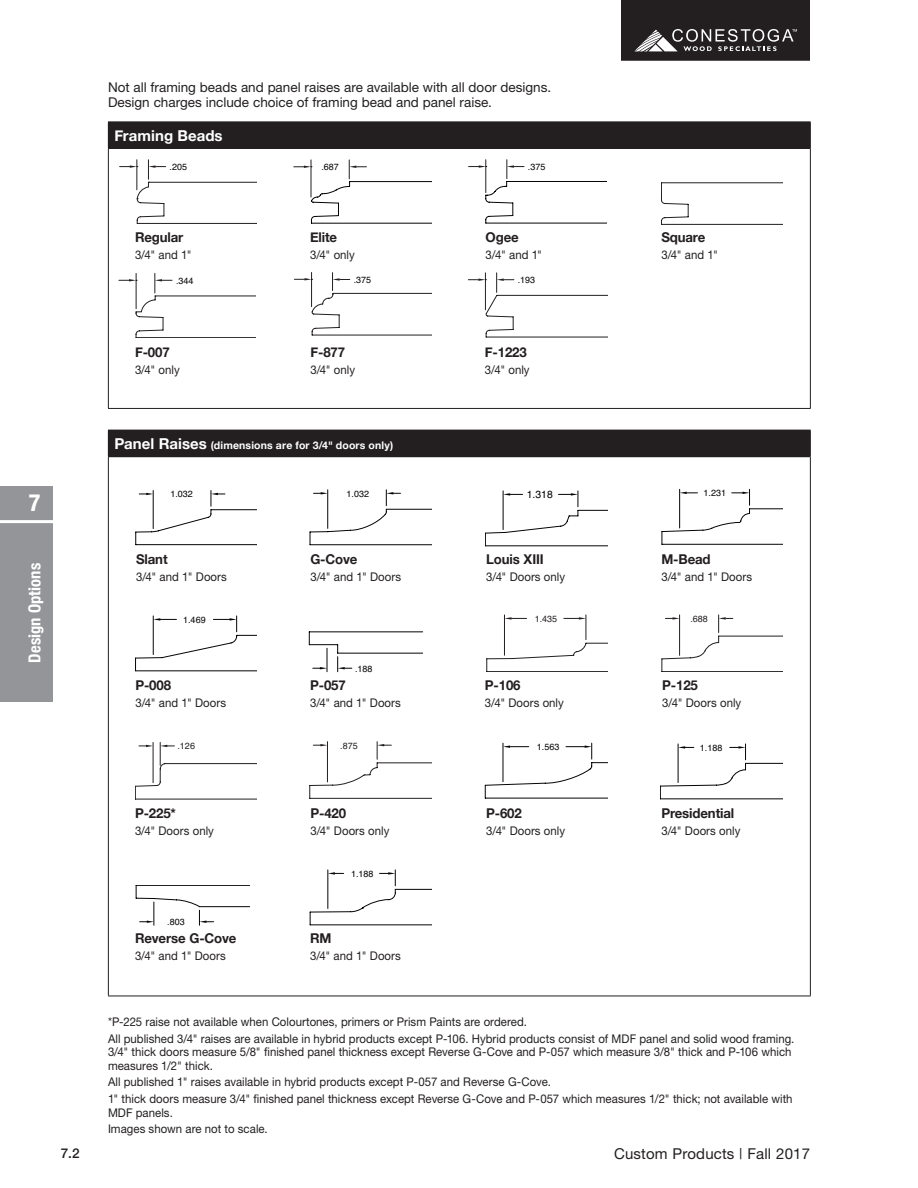
<style>
.page{position:relative;width:918px;height:1188px;background:#fff}
.page>*{position:absolute;margin:0;border:0;box-sizing:border-box;transform-origin:0 0}
.t1{font:700 condensed 24px "Helvetica Neue";color:#fff}
.t2{font:700 condensed 16.5px "Helvetica Neue";color:#fff}
.t3{font:15px "Helvetica Neue";letter-spacing:.01em;color:#231f20}
.t4{font:700 15px "Helvetica Neue";letter-spacing:.005em;color:#fff}
.t5{font:700 13.5px "Helvetica Neue";letter-spacing:-.01em;color:#231f20}
.t6{font:13.5px/15px "Helvetica Neue";color:#231f20}
.t7{font:500 13.5px "Helvetica Neue";color:#231f20}
.t8{font:12px/16.8px "Helvetica Neue";letter-spacing:.005em;color:#231f20;scale:.95 1}
.t9{font:700 10.5px "Helvetica Neue";letter-spacing:.015em;color:#fff}
.t10{font:10.5px "Helvetica";color:#040503}
.t11{font:9px "Helvetica";color:#040503}
.t12{font:9px "Helvetica";color:#231f20}
.s1{font-size:15px}
</style>
<div class="page">
<svg style="left:621px;top:0;width:189px;height:61px;background:#363334"></svg>
<div style="left:0;top:486px;width:53px;height:216px;background:#939598"></div>
<hr style="left:0;top:520px;width:61px;height:3px;background:#fff">
<div style="left:108px;top:122px;width:702px;height:26px;background:#231f20"></div>
<svg style="left:810px;top:122px;width:1px;height:26px"></svg>
<hr style="left:108px;top:148px;width:703px;height:1px;background:#231f20">
<hr style="left:108px;top:149px;width:1px;height:259px;background:#231f20">
<hr style="left:810px;top:149px;width:1px;height:259px;background:#231f20">
<hr style="left:108px;top:408px;width:703px;height:1px;background:#231f20">
<div style="left:108px;top:430px;width:702px;height:27px;background:#231f20"></div>
<svg style="left:810px;top:430px;width:1px;height:26px"></svg>
<hr style="left:108px;top:456px;width:703px;height:1px;background:#231f20">
<hr style="left:108px;top:457px;width:1px;height:539px;background:#231f20">
<hr style="left:810px;top:457px;width:1px;height:539px;background:#231f20">
<hr style="left:108px;top:996px;width:703px;height:1px;background:#231f20">
<svg style="left:135px;top:616px;width:121px;height:55px"></svg>
<svg style="left:310px;top:490px;width:122px;height:55px"></svg>
<svg style="left:485px;top:491px;width:122px;height:55px"></svg>
<hr style="left:503px;top:491px;width:1px;height:39px;background:#040503">
<svg style="left:135px;top:742px;width:121px;height:57px"></svg>
<svg style="left:136px;top:885px;width:114px;height:40px"></svg>
<svg style="left:662px;top:615px;width:121px;height:57px"></svg>
<svg style="left:660px;top:744px;width:123px;height:55px"></svg>
<svg style="left:662px;top:489px;width:121px;height:56px"></svg>
<svg style="left:469px;top:160px;width:137px;height:63px"></svg>
<svg style="left:468px;top:273px;width:139px;height:64px"></svg>
<svg style="left:120px;top:160px;width:136px;height:64px"></svg>
<svg style="left:119px;top:273px;width:137px;height:65px"></svg>
<svg style="left:661px;top:182px;width:122px;height:42px"></svg>
<svg style="left:294px;top:160px;width:138px;height:64px"></svg>
<hr style="left:311px;top:272px;width:1px;height:35px;background:#231f20">
<svg style="left:294px;top:273px;width:138px;height:62px"></svg>
<svg style="left:135px;top:491px;width:121px;height:54px"></svg>
<svg style="left:309px;top:742px;width:123px;height:57px"></svg>
<svg style="left:310px;top:870px;width:122px;height:55px"></svg>
<hr style="left:309px;top:631px;width:114px;height:1px;background:#040503">
<hr style="left:338px;top:653px;width:85px;height:1px;background:#040503">
<svg style="left:309px;top:632px;width:43px;height:40px"></svg>
<svg style="left:486px;top:615px;width:121px;height:57px"></svg>
<svg style="left:485px;top:743px;width:122px;height:55px"></svg>
<p class="t6" style="left:108px;top:79px;width:445px">Not all framing beads and panel raises are available with all door designs.<br>Design charges include choice of framing bead and panel raise.</p>
<p class="t4" style="left:114px;top:126px;width:110px">Framing Beads</p>
<p class="t11" style="left:170px;top:160px;width:19px">.205</p>
<p class="t11" style="left:321px;top:160px;width:19px">.687</p>
<p class="t11" style="left:528px;top:160px;width:19px">.375</p>
<p class="t5" style="left:135px;top:229px;width:50px">Regular</p>
<p class="t8" style="left:135px;top:247px;width:61px">3/4" and 1"</p>
<p class="t5" style="left:310px;top:229px;width:29px">Elite</p>
<p class="t8" style="left:310px;top:247px;width:49px">3/4" only</p>
<p class="t5" style="left:486px;top:229px;width:35px">Ogee</p>
<p class="t8" style="left:486px;top:247px;width:61px">3/4" and 1"</p>
<p class="t11" style="left:176px;top:274px;width:19px">.344</p>
<p class="t11" style="left:354px;top:273px;width:19px">.375</p>
<p class="t11" style="left:518px;top:273px;width:19px">.193</p>
<p class="t5" style="left:661px;top:229px;width:45px">Square</p>
<p class="t8" style="left:661px;top:247px;width:61px">3/4" and 1"</p>
<p class="t5" style="left:135px;top:344px;width:36px">F-007</p>
<p class="t8" style="left:135px;top:362px;width:49px">3/4" only</p>
<p class="t5" style="left:310px;top:344px;width:36px">F-877</p>
<p class="t8" style="left:310px;top:362px;width:49px">3/4" only</p>
<p class="t5" style="left:485px;top:344px;width:43px">F-1223</p>
<p class="t8" style="left:485px;top:362px;width:49px">3/4" only</p>
<h1 class="t1" style="left:29px;top:488px;width:13px">7</h1>
<h2 class="t2" style="left:25px;top:663px;width:101px;rotate:-90deg">Design Options</h2>
<p class="t9" style="left:114px;top:439px;width:280px"><span class="s1">Panel Raises</span> (dimensions are for 3/4" doors only)</p>
<p class="t11" style="left:170px;top:487px;width:24px">1.032</p>
<p class="t11" style="left:347px;top:487px;width:24px">1.032</p>
<p class="t10" style="left:527px;top:486px;width:28px">1.318</p>
<p class="t5" style="left:136px;top:551px;width:33px">Slant</p>
<p class="t8" style="left:136px;top:568px;width:97px">3/4" and 1" Doors</p>
<p class="t5" style="left:310px;top:551px;width:49px">G-Cove</p>
<p class="t8" style="left:310px;top:568px;width:97px">3/4" and 1" Doors</p>
<p class="t5" style="left:486px;top:551px;width:59px">Louis XIII</p>
<p class="t8" style="left:486px;top:568px;width:85px">3/4" Doors only</p>
<p class="t11" style="left:183px;top:613px;width:24px">1.469</p>
<p class="t12" style="left:535px;top:612px;width:24px">1.435</p>
<p class="t11" style="left:355px;top:662px;width:19px">.188</p>
<p class="t5" style="left:135px;top:677px;width:37px">P-008</p>
<p class="t8" style="left:135px;top:694px;width:97px">3/4" and 1" Doors</p>
<p class="t5" style="left:310px;top:677px;width:37px">P-057</p>
<p class="t8" style="left:310px;top:694px;width:97px">3/4" and 1" Doors</p>
<p class="t5" style="left:485px;top:677px;width:37px">P-106</p>
<p class="t8" style="left:485px;top:694px;width:85px">3/4" Doors only</p>
<p class="t12" style="left:177px;top:739px;width:19px">.126</p>
<p class="t12" style="left:340px;top:739px;width:19px">.875</p>
<p class="t11" style="left:537px;top:740px;width:24px">1.563</p>
<p class="t11" style="left:704px;top:486px;width:24px">1.231</p>
<p class="t5" style="left:661px;top:551px;width:51px">M-Bead</p>
<p class="t8" style="left:661px;top:568px;width:97px">3/4" and 1" Doors</p>
<p class="t12" style="left:690px;top:612px;width:19px">.688</p>
<p class="t5" style="left:662px;top:677px;width:37px">P-125</p>
<p class="t8" style="left:662px;top:694px;width:85px">3/4" Doors only</p>
<p class="t11" style="left:700px;top:741px;width:24px">1.188</p>
<p class="t5" style="left:135px;top:805px;width:42px">P-225*</p>
<p class="t8" style="left:135px;top:822px;width:85px">3/4" Doors only</p>
<p class="t11" style="left:167px;top:915px;width:19px">.803</p>
<p class="t5" style="left:135px;top:930px;width:103px">Reverse G-Cove</p>
<p class="t8" style="left:135px;top:948px;width:97px">3/4" and 1" Doors</p>
<p class="t5" style="left:310px;top:805px;width:37px">P-420</p>
<p class="t8" style="left:310px;top:822px;width:85px">3/4" Doors only</p>
<p class="t11" style="left:351px;top:867px;width:24px">1.188</p>
<p class="t5" style="left:310px;top:930px;width:23px">RM</p>
<p class="t8" style="left:310px;top:948px;width:97px">3/4" and 1" Doors</p>
<p class="t5" style="left:486px;top:805px;width:37px">P-602</p>
<p class="t8" style="left:486px;top:822px;width:85px">3/4" Doors only</p>
<p class="t5" style="left:661px;top:805px;width:74px">Presidential</p>
<p class="t8" style="left:661px;top:822px;width:85px">3/4" Doors only</p>
<p class="t8" style="left:108px;top:1013px;width:724px">*P-225 raise not available when Colourtones, primers or Prism Paints are ordered.<br>All published 3/4" raises are available in hybrid products except P-106. Hybrid products consist of MDF panel and solid wood framing.</p>
<p class="t8" style="left:108px;top:1045px;width:721px;line-height:13.5px">3/4" thick doors measure 5/8" finished panel thickness except Reverse G-Cove and P-057 which measure 3/8" thick and P-106 which measures 1/2" thick.</p>
<p class="t8" style="left:108px;top:1074px;width:722px">All published 1" raises available in hybrid products except P-057 and Reverse G-Cove.<br>1" thick doors measure 3/4" finished panel thickness except Reverse G-Cove and P-057 which measures 1/2" thick; not available with</p>
<p class="t8" style="left:108px;top:1104px;width:170px">MDF panels.<br>Images shown are not to scale.</p>
<p class="t7" style="left:61px;top:1145px;width:20px">7.2</p>
<p class="t3" style="left:614px;top:1145px;width:197px">Custom Products | Fall 2017</p>
</div>
